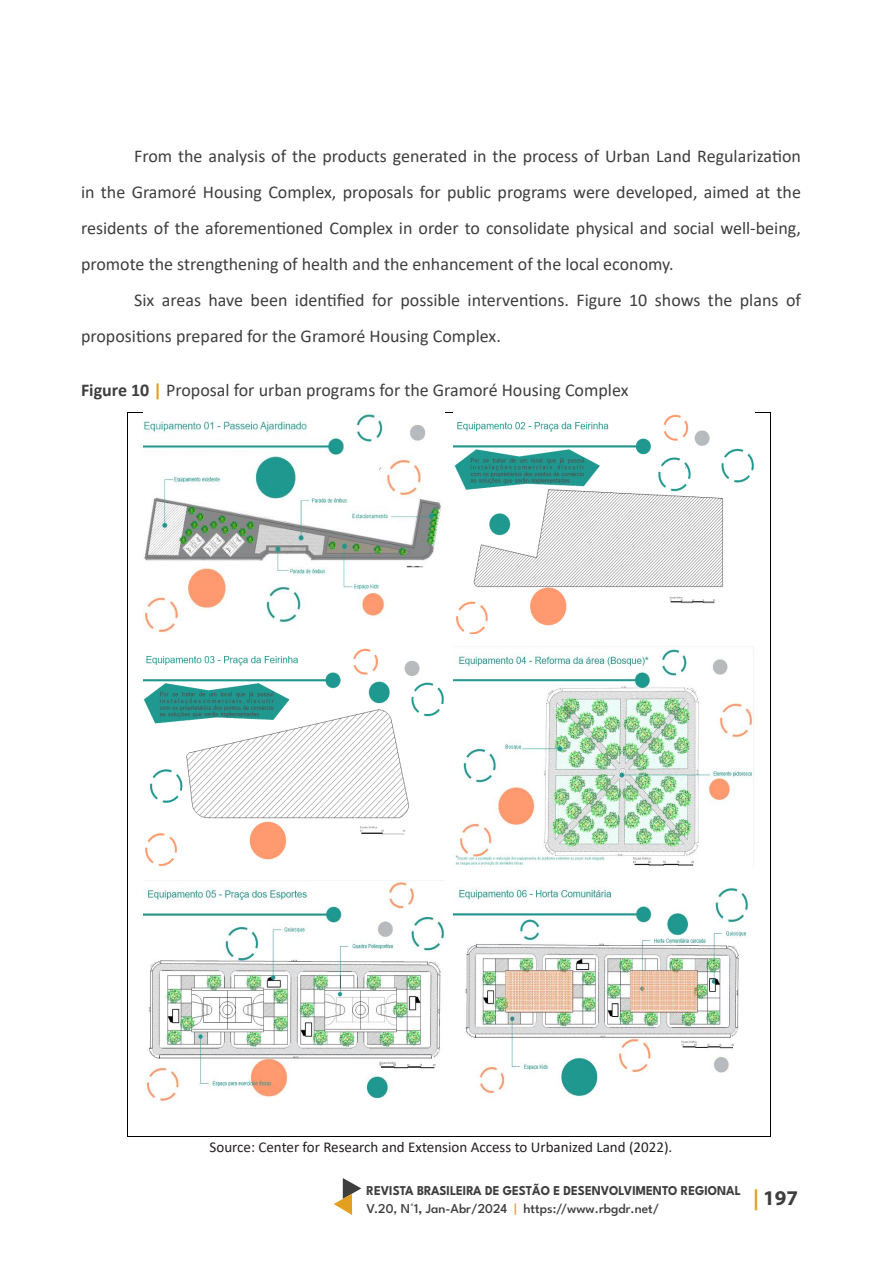
<style>
.page{position:relative;width:891px;height:1262px;background:#fff}
.page>*{position:absolute;margin:0;border:0;box-sizing:border-box;transform-origin:0 0}
.t1{font:700 21px "Myriad Pro";color:#3e3e3f}
.Texto_Artigo{font:18px/36px "Calibri";color:#3e3e3f;text-align:justify}
.Tabelas_e_Figuras{font:18px "Calibri";color:#3e3e3f}
.t2{font:15px "Calibri";color:#231f20}
.t3{font:700 13.5px/18px "League Spartan";color:#3e3e3f;scale:.94 1}
.s1{font-weight:700}
.s2{font-weight:700;color:#e39f20}
.s3{font-weight:500}
.s4{font-weight:600}
.s5{font-weight:500;color:#e39f20}
.s6{color:#e39f20}
</style>
<div class="page">
<svg style="left:334px;top:1178px;width:27px;height:37px"></svg>
<hr style="left:128px;top:412px;width:642px;height:1px;background:#000">
<hr style="left:127px;top:412px;width:1px;height:723px;background:#000">
<hr style="left:128px;top:1135px;width:642px;height:1px;background:#000">
<hr style="left:770px;top:412px;width:1px;height:723px;background:#000">
<img style="left:143px;top:412px;width:302px;height:221px">
<img style="left:453px;top:412px;width:301px;height:221px">
<img style="left:143px;top:648px;width:301px;height:219px">
<img style="left:453px;top:646px;width:301px;height:220px">
<img style="left:143px;top:880px;width:302px;height:221px">
<img style="left:453px;top:887px;width:296px;height:210px">
<p class="Texto_Artigo" style="left:81px;top:138px;width:722px;text-indent:53px">From the analysis of the products generated in the process of Urban Land Regularization in the Gramoré Housing Complex, proposals for public programs were developed, aimed at the residents of the aforementioned Complex in order to consolidate physical and social well-being, promote the strengthening of health and the enhancement of the local economy.</p>
<p class="Texto_Artigo" style="left:81px;top:282px;width:721px;text-indent:53px">Six areas have been identified for possible interventions. Figure 10 shows the plans of propositions prepared for the Gramoré Housing Complex.</p>
<p class="Tabelas_e_Figuras" style="left:81px;top:378px;width:549px"><span class="s1">Figure 10</span> <span class="s2">|</span> Proposal for urban programs for the Gramoré Housing Complex</p>
<p class="t2" style="left:210px;top:1137px;width:464px">Source: Center for Research and Extension Access to Urbanized Land (2022).</p>
<p class="t3" style="left:367px;top:1180px;width:400px">REVISTA BRASILEIRA DE GESTÃO E DESENVOLVIMENTO REGIONAL<br><span class="s3">V.20, N°1</span><span class="s4">,</span> <span class="s3">Jan-Abr/2024</span> <span class="s5">|</span> <span class="s3">https://www.rbgdr.net/</span></p>
<p class="t1" style="left:753px;top:1184px;width:47px"><span class="s6">|</span> 197</p>
</div>
